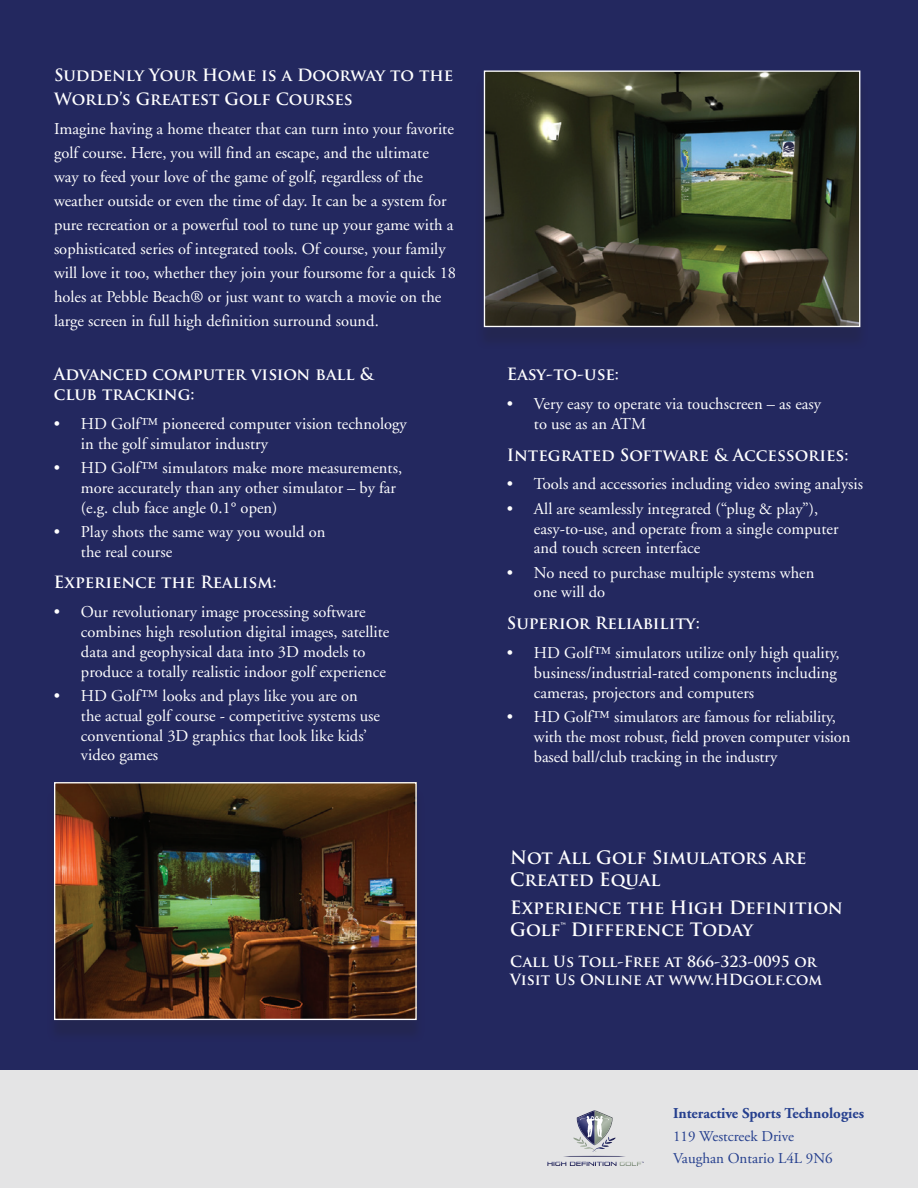
<style>
.page{position:relative;width:918px;height:1188px;background:#fff}
.page>*{position:absolute;margin:0;border:0;box-sizing:border-box;transform-origin:0 0}
.t1{font:700 18px/21.6px "Trajan Pro";letter-spacing:-.005em;color:#fff}
.t2{font:16.5px/19.8px "Adobe Garamond";color:#fff}
.t3{font:700 16.5px/24px "Trajan Pro";color:#fff}
.t4{font:700 15px/18px "Trajan Pro";color:#fff}
.t5{font:15px/22.5px "Adobe Garamond";color:#253f8e}
.t6{font:700 15px "Adobe Garamond";color:#253f8e}
</style>
<div class="page">
<div style="left:0;top:0;width:918px;height:1070px;background:#23285f"></div>
<div style="left:0;top:1070px;width:918px;height:118px;background:#e4e4e5"></div>
<div style="left:476px;top:77px;width:393px;height:273px;background:#231f20;opacity:.21"></div>
<img style="left:486px;top:72px;width:372px;height:253px">
<div style="left:484px;top:70px;width:376px;height:257px;border:1px solid #fff"></div>
<div style="left:46px;top:789px;width:379px;height:254px;background:#232759"></div>
<img style="left:56px;top:784px;width:359px;height:234px">
<div style="left:54px;top:782px;width:363px;height:238px;border:1px solid #fff"></div>
<hr style="left:563px;top:1156px;width:63px;height:1px;background:#18194c;border-radius:50%">
<img style="left:573px;top:1137px;width:19px;height:12px">
<img style="left:592px;top:1137px;width:24px;height:15px">
<img style="left:577px;top:1110px;width:36px;height:35px">
<img style="left:595px;top:1111px;width:17px;height:33px">
<img style="left:578px;top:1112px;width:15px;height:10px">
<svg style="left:580px;top:1116px;width:29px;height:21px"></svg>
<img style="left:547px;top:1162px;width:70px;height:4px">
<img style="left:620px;top:1162px;width:21px;height:4px">
<p class="t3" style="left:54px;top:63px;width:401px">Suddenly Your Home is a Doorway to the<br>World’s Greatest Golf Courses</p>
<p class="t2" style="left:54px;top:117px;width:404px;line-height:24px">Imagine having a home theater that can turn into your favorite golf course. Here, you will find an escape, and the ultimate way to feed your love of the game of golf, regardless of the weather outside or even the time of day. It can be a system for pure recreation or a powerful tool to tune up your game with a sophisticated series of integrated tools. Of course, your family will love it too, whether they join your foursome for a quick 18 holes at Pebble Beach® or just want to watch a movie on the large screen in full high definition surround sound.</p>
<p class="t3" style="left:54px;top:365px;width:321px;line-height:19.8px">Advanced computer vision ball &amp; club tracking:</p>
<p class="t2" style="left:81px;top:414px;width:327px;text-indent:-27px">• HD Golf™ pioneered computer vision technology in the golf simulator industry</p>
<p class="t2" style="left:81px;top:458px;width:323px;text-indent:-27px">• HD Golf™ simulators make more measurements, more accurately than any other simulator – by far (e.g. club face angle 0.1° open)</p>
<p class="t2" style="left:81px;top:522px;width:246px;text-indent:-27px">• Play shots the same way you would on the real course</p>
<p class="t3" style="left:54px;top:571px;width:224px">Experience the Realism:</p>
<p class="t2" style="left:81px;top:603px;width:310px;text-indent:-27px">• Our revolutionary image processing software combines high resolution digital images, satellite data and geophysical data into 3D models to produce a totally realistic indoor golf experience</p>
<p class="t2" style="left:81px;top:686px;width:301px;text-indent:-27px">• HD Golf™ looks and plays like you are on the actual golf course - competitive systems use conventional 3D graphics that look like kids’ video games</p>
<p class="t3" style="left:507px;top:362px;width:113px">Easy-to-use:</p>
<p class="t2" style="left:534px;top:394px;width:289px;text-indent:-27px">• Very easy to operate via touchscreen – as easy to use as an ATM</p>
<p class="t3" style="left:507px;top:443px;width:343px">Integrated Software &amp; Accessories:</p>
<p class="t2" style="left:507px;top:475px;width:358px">• Tools and accessories including video swing analysis</p>
<p class="t2" style="left:534px;top:499px;width:306px;text-indent:-27px">• All are seamlessly integrated (“plug &amp; play”), easy-to-use, and operate from a single computer and touch screen interface</p>
<p class="t2" style="left:534px;top:563px;width:282px;text-indent:-27px">• No need to purchase multiple systems when one will do</p>
<p class="t3" style="left:507px;top:611px;width:194px">Superior Reliability:</p>
<p class="t2" style="left:534px;top:643px;width:307px;text-indent:-27px">• HD Golf™ simulators utilize only high quality, business/industrial-rated components including cameras, projectors and computers</p>
<p class="t2" style="left:534px;top:707px;width:318px;text-indent:-27px">• HD Golf™ simulators are famous for reliability, with the most robust, field proven computer vision based ball/club tracking in the industry</p>
<p class="t1" style="left:510px;top:847px;width:298px">Not All Golf Simulators are<br>Created Equal</p>
<p class="t1" style="left:510px;top:897px;width:334px">Experience the High Definition<br>Golf™ Difference Today</p>
<p class="t4" style="left:510px;top:953px;width:314px">Call Us Toll-Free at 866-323-0095 or<br>Visit Us Online at www.HDgolf.com</p>
<p class="t6" style="left:673px;top:1105px;width:193px">Interactive Sports Technologies</p>
<p class="t5" style="left:673px;top:1125px;width:161px">119 Westcreek Drive<br>Vaughan Ontario L4L 9N6</p>
</div>
